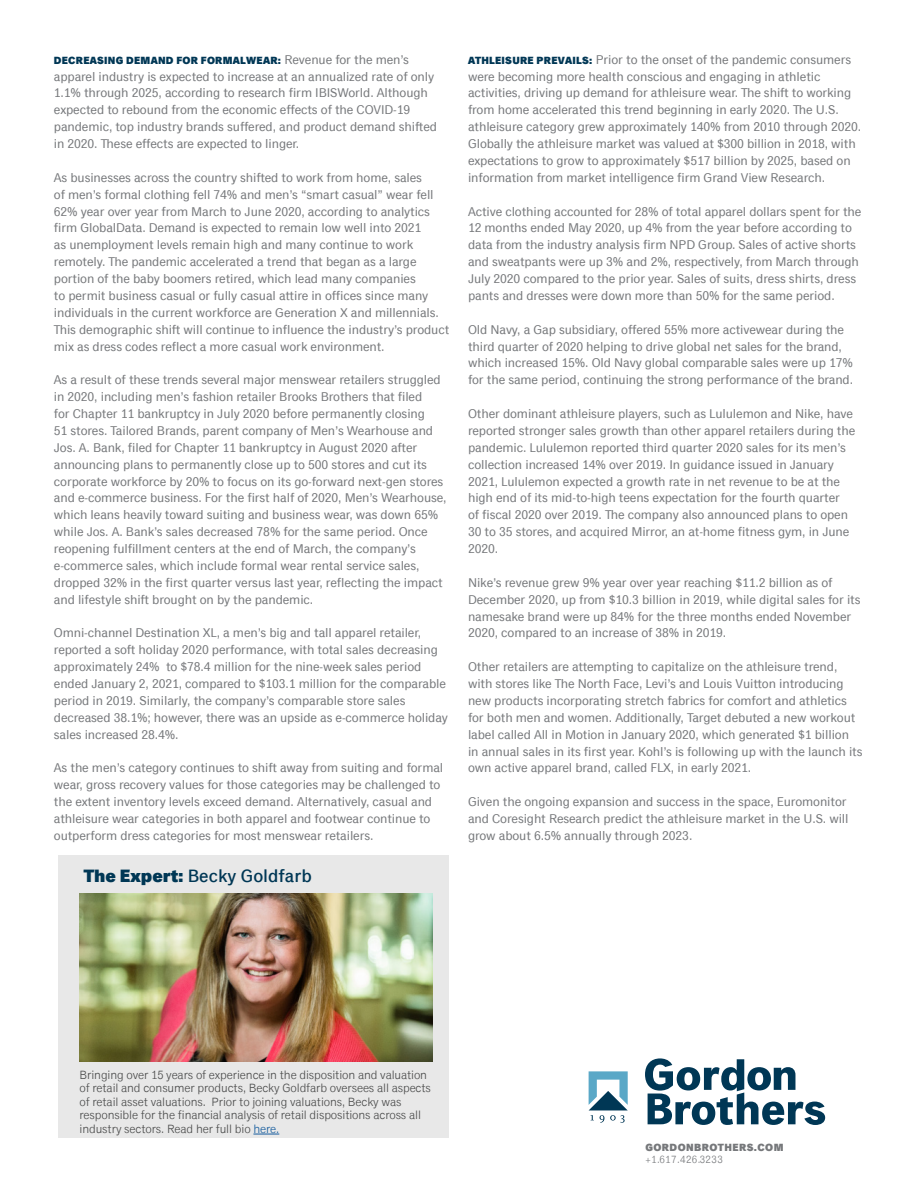
<style>
.page{position:relative;width:918px;height:1188px;background:#fff}
.page>*{position:absolute;margin:0;border:0;box-sizing:border-box;transform-origin:0 0}
.trend_bullets{font:500 18px "Classic Grotesque Pro";color:#003755}
.body{font:12.75px/16.8px "Classic Grotesque Pro";letter-spacing:-.01em;color:#76787b}
.trend_bullets-2{font:12px/13.5px "Classic Grotesque Pro";letter-spacing:-.01em;color:#4a4b4b}
.body-2{font:800 10.5px "Classic Grotesque Pro";letter-spacing:.025em;color:#003755}
.t1{font:800 10.5px "Classic Grotesque Pro";letter-spacing:.04em;color:#76787b}
.t2{font:10.5px "Classic Grotesque Pro";letter-spacing:.04em;color:#76787b}
.s1{font-weight:400;font-size:12.75px;color:#76787b}
.s2{font-weight:800}
.s3{font-weight:800;font-size:10.5px;color:#003755}
.s4{color:#175d9e}
</style>
<div class="page">
<div style="left:58px;top:855px;width:391px;height:283px;background:#e8e8e8"></div>
<img style="left:80px;top:893px;width:352px;height:168px">
<svg style="left:253px;top:1134px;width:26px;height:1px"></svg>
<svg style="left:645px;top:1058px;width:180px;height:67px"></svg>
<svg style="left:589px;top:1071px;width:39px;height:52px"></svg>
<p class="body-2" style="left:54px;top:53px;width:357px">DECREASING DEMAND FOR FORMALWEAR: <span class="s1">Revenue for the men’s</span></p>
<p class="body" style="left:54px;top:68px;width:385px">apparel industry is expected to increase at an annualized rate of only 1.1% through 2025, according to research firm IBISWorld. Although expected to rebound from the economic effects of the COVID-19 pandemic, top industry brands suffered, and product demand shifted in 2020. These effects are expected to linger.</p>
<p class="body" style="left:54px;top:169px;width:397px">As businesses across the country shifted to work from home, sales<br>of men’s formal clothing fell 74% and men’s “smart casual” wear fell 62% year over year from March to June 2020, according to analytics firm GlobalData. Demand is expected to remain low well into 2021<br>as unemployment levels remain high and many continue to work remotely. The pandemic accelerated a trend that began as a large portion of the baby boomers retired, which lead many companies<br>to permit business casual or fully casual attire in offices since many individuals in the current workforce are Generation X and millennials.<br>This demographic shift will continue to influence the industry’s product mix as dress codes reflect a more casual work environment.</p>
<p class="body" style="left:54px;top:372px;width:394px">As a result of these trends several major menswear retailers struggled in 2020, including men’s fashion retailer Brooks Brothers that filed<br>for Chapter 11 bankruptcy in July 2020 before permanently closing<br>51 stores. Tailored Brands, parent company of Men’s Wearhouse and Jos. A. Bank, filed for Chapter 11 bankruptcy in August 2020 after announcing plans to permanently close up to 500 stores and cut its corporate workforce by 20% to focus on its go-forward next-gen stores and e-commerce business. For the first half of 2020, Men’s Wearhouse, which leans heavily toward suiting and business wear, was down 65% while Jos. A. Bank’s sales decreased 78% for the same period. Once reopening fulfillment centers at the end of March, the company’s e-commerce sales, which include formal wear rental service sales, dropped 32% in the first quarter versus last year, reflecting the impact and lifestyle shift brought on by the pandemic.</p>
<p class="body" style="left:54px;top:625px;width:396px">Omni-channel Destination XL, a men’s big and tall apparel retailer, reported a soft holiday 2020 performance, with total sales decreasing approximately 24% to $78.4 million for the nine-week sales period ended January 2, 2021, compared to $103.1 million for the comparable period in 2019. Similarly, the company’s comparable store sales decreased 38.1%; however, there was an upside as e-commerce holiday sales increased 28.4%.</p>
<p class="body" style="left:54px;top:760px;width:391px">As the men’s category continues to shift away from suiting and formal wear, gross recovery values for those categories may be challenged to the extent inventory levels exceed demand. Alternatively, casual and athleisure wear categories in both apparel and footwear continue to outperform dress categories for most menswear retailers.</p>
<p class="trend_bullets" style="left:84px;top:864px;width:229px"><span class="s2">The Expert:</span> Becky Goldfarb</p>
<p class="body" style="left:468px;top:51px;width:395px"><span class="s3">ATHLEISURE PREVAILS:</span> Prior to the onset of the pandemic consumers were becoming more health conscious and engaging in athletic activities, driving up demand for athleisure wear. The shift to working from home accelerated this trend beginning in early 2020. The U.S. athleisure category grew approximately 140% from 2010 through 2020.<br>Globally the athleisure market was valued at $300 billion in 2018, with expectations to grow to approximately $517 billion by 2025, based on information from market intelligence firm Grand View Research.</p>
<p class="body" style="left:468px;top:203px;width:395px">Active clothing accounted for 28% of total apparel dollars spent for the 12 months ended May 2020, up 4% from the year before according to data from the industry analysis firm NPD Group. Sales of active shorts and sweatpants were up 3% and 2%, respectively, from March through July 2020 compared to the prior year. Sales of suits, dress shirts, dress pants and dresses were down more than 50% for the same period.</p>
<p class="body" style="left:468px;top:321px;width:387px">Old Navy, a Gap subsidiary, offered 55% more activewear during the third quarter of 2020 helping to drive global net sales for the brand, which increased 15%. Old Navy global comparable sales were up 17% for the same period, continuing the strong performance of the brand.</p>
<p class="body" style="left:468px;top:405px;width:389px">Other dominant athleisure players, such as Lululemon and Nike, have reported stronger sales growth than other apparel retailers during the pandemic. Lululemon reported third quarter 2020 sales for its men’s collection increased 14% over 2019. In guidance issued in January 2021, Lululemon expected a growth rate in net revenue to be at the high end of its mid-to-high teens expectation for the fourth quarter<br>of fiscal 2020 over 2019. The company also announced plans to open 30 to 35 stores, and acquired Mirror, an at-home fitness gym, in June 2020.</p>
<p class="body" style="left:468px;top:574px;width:394px">Nike’s revenue grew 9% year over year reaching $11.2 billion as of December 2020, up from $10.3 billion in 2019, while digital sales for its namesake brand were up 84% for the three months ended November 2020, compared to an increase of 38% in 2019.</p>
<p class="body" style="left:468px;top:658px;width:396px">Other retailers are attempting to capitalize on the athleisure trend, with stores like The North Face, Levi’s and Louis Vuitton introducing new products incorporating stretch fabrics for comfort and athletics for both men and women. Additionally, Target debuted a new workout label called All in Motion in January 2020, which generated $1 billion in annual sales in its first year. Kohl’s is following up with the launch its own active apparel brand, called FLX, in early 2021.</p>
<p class="body" style="left:468px;top:793px;width:382px">Given the ongoing expansion and success in the space, Euromonitor and Coresight Research predict the athleisure market in the U.S. will grow about 6.5% annually through 2023.</p>
<p class="trend_bullets-2" style="left:80px;top:1068px;width:353px">Bringing over 15 years of experience in the disposition and valuation of retail and consumer products, Becky Goldfarb oversees all aspects of retail asset valuations. Prior to joining valuations, Becky was responsible for the financial analysis of retail dispositions across all industry sectors. Read her full bio <span class="s4">here.</span></p>
<p class="t1" style="left:645px;top:1141px;width:140px">GORDONBROTHERS.COM</p>
<p class="t2" style="left:645px;top:1153px;width:79px">+1.617.426.3233</p>
</div>
